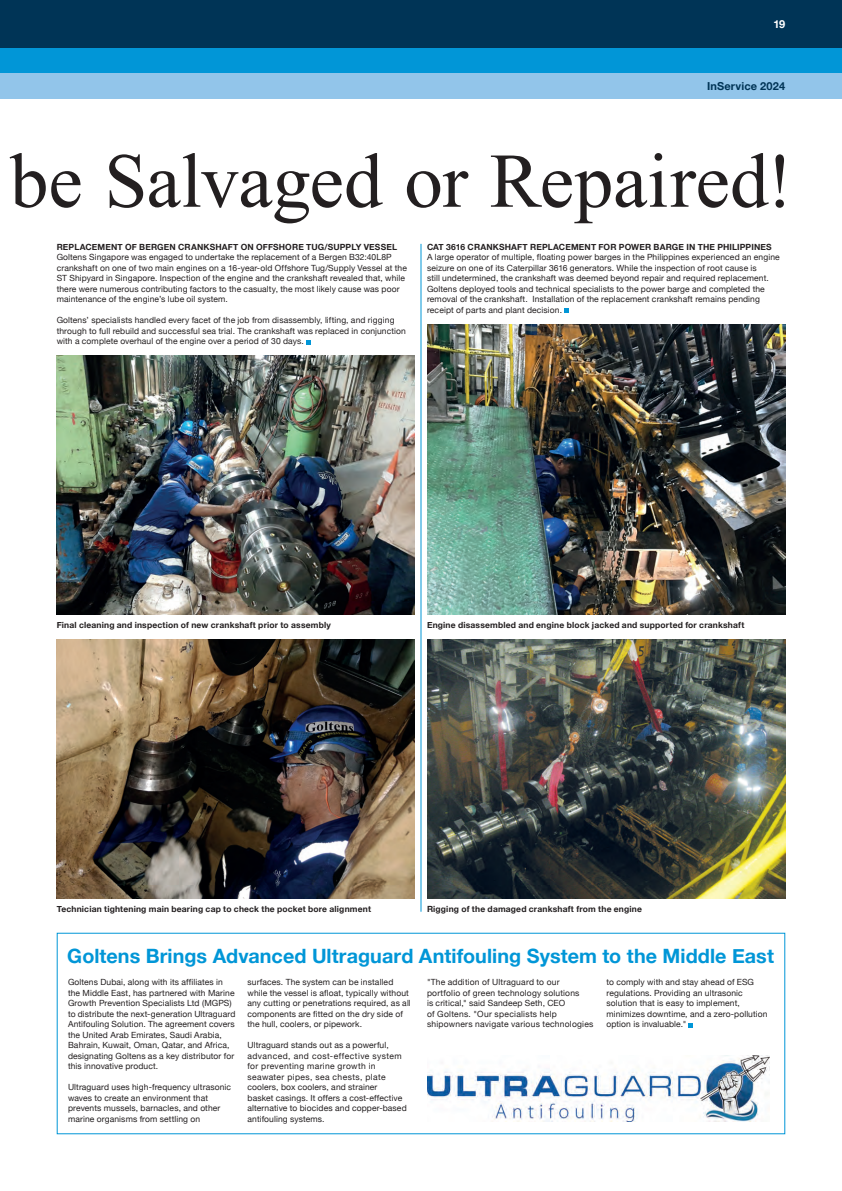
<style>
.page{position:relative;width:842px;height:1191px;background:#fff}
.page>*{position:absolute;margin:0;border:0;box-sizing:border-box;transform-origin:0 0}
.t1{font:77.3px "Times New Roman";letter-spacing:-.005em;color:#231f20}
.t2{font:700 19.7px "Helvetica Neue";letter-spacing:.005em;color:#0196d7}
.t3{font:700 11px "Helvetica Neue";letter-spacing:.015em;color:#003456}
.t4{font:700 11px "Helvetica Neue";color:#fff}
.t5{font:8.5px/10.5px "Helvetica Neue";letter-spacing:.015em;color:#231f20}
.t6{font:700 8.5px "Helvetica Neue";letter-spacing:.02em;color:#231f20}
</style>
<div class="page">
<div style="left:0;top:0;width:842px;height:48px;background:#003456"></div>
<div style="left:0;top:48px;width:842px;height:26px;background:#0196d7"></div>
<div style="left:0;top:74px;width:842px;height:25px;background:#92c5ea"></div>
<svg style="left:689px;top:1023px;width:4px;height:4px"></svg>
<img style="left:427px;top:1055px;width:342px;height:66px">
<svg style="left:306px;top:340px;width:5px;height:4px"></svg>
<img style="left:57px;top:356px;width:358px;height:258px">
<img style="left:57px;top:639px;width:358px;height:259px">
<hr style="left:421px;top:244px;width:1px;height:667px;background:#0196d7">
<svg style="left:564px;top:308px;width:5px;height:5px"></svg>
<img style="left:427px;top:324px;width:358px;height:290px">
<img style="left:427px;top:639px;width:358px;height:259px">
<p class="t4" style="left:773px;top:16px;width:13px">19</p>
<p class="t3" style="left:707px;top:78px;width:80px">InService 2024</p>
<h1 class="t1" style="left:10px;top:129px;width:784px">be Salvaged or Repaired!</h1>
<p class="t6" style="left:57px;top:240px;width:342px">REPLACEMENT OF BERGEN CRANKSHAFT ON OFFSHORE TUG/SUPPLY VESSEL</p>
<p class="t5" style="left:57px;top:253px;width:352px">Goltens Singapore was engaged to undertake the replacement of a Bergen B32:40L8P crankshaft on one of two main engines on a 16-year-old Offshore Tug/Supply Vessel at the ST Shipyard in Singapore. Inspection of the engine and the crankshaft revealed that, while there were numerous contributing factors to the casualty, the most likely cause was poor maintenance of the engine’s lube oil system.</p>
<p class="t5" style="left:57px;top:316px;width:351px">Goltens’ specialists handled every facet of the job from disassembly, lifting, and rigging through to full rebuild and successful sea trial. The crankshaft was replaced in conjunction with a complete overhaul of the engine over a period of 30 days.</p>
<p class="t6" style="left:427px;top:240px;width:346px">CAT 3616 CRANKSHAFT REPLACEMENT FOR POWER BARGE IN THE PHILIPPINES</p>
<p class="t5" style="left:427px;top:253px;width:354px">A large operator of multiple, floating power barges in the Philippines experienced an engine seizure on one of its Caterpillar 3616 generators. While the inspection of root cause is<br>still undetermined, the crankshaft was deemed beyond repair and required replacement.<br>Goltens deployed tools and technical specialists to the power barge and completed the removal of the crankshaft. Installation of the replacement crankshaft remains pending receipt of parts and plant decision.</p>
<p class="t6" style="left:57px;top:618px;width:276px">Final cleaning and inspection of new crankshaft prior to assembly</p>
<p class="t6" style="left:427px;top:618px;width:319px">Engine disassembled and engine block jacked and supported for crankshaft</p>
<p class="t6" style="left:57px;top:902px;width:316px">Technician tightening main bearing cap to check the pocket bore alignment</p>
<p class="t6" style="left:427px;top:902px;width:216px">Rigging of the damaged crankshaft from the engine</p>
<h2 class="t2" style="left:67px;top:941px;width:708px">Goltens Brings Advanced Ultraguard Antifouling System to the Middle East</h2>
<p class="t5" style="left:68px;top:977px;width:169px">Goltens Dubai, along with its affiliates in the Middle East, has partnered with Marine Growth Prevention Specialists Ltd (MGPS) to distribute the next-generation Ultraguard Antifouling Solution. The agreement covers the United Arab Emirates, Saudi Arabia, Bahrain, Kuwait, Oman, Qatar, and Africa, designating Goltens as a key distributor for this innovative product.</p>
<p class="t5" style="left:68px;top:1082px;width:165px">Ultraguard uses high-frequency ultrasonic waves to create an environment that prevents mussels, barnacles, and other marine organisms from settling on</p>
<p class="t5" style="left:427px;top:977px;width:168px">"The addition of Ultraguard to our portfolio of green technology solutions<br>is critical," said Sandeep Seth, CEO<br>of Goltens. "Our specialists help shipowners navigate various technologies</p>
<p class="t5" style="left:606px;top:977px;width:163px">to comply with and stay ahead of ESG regulations. Providing an ultrasonic solution that is easy to implement, minimizes downtime, and a zero-pollution option is invaluable."</p>
<p class="t5" style="left:247px;top:977px;width:165px">surfaces. The system can be installed while the vessel is afloat, typically without any cutting or penetrations required, as all components are fitted on the dry side of the hull, coolers, or pipework.</p>
<p class="t5" style="left:247px;top:1040px;width:161px">Ultraguard stands out as a powerful, advanced, and cost-effective system for preventing marine growth in seawater pipes, sea chests, plate coolers, box coolers, and strainer<br>basket casings. It offers a cost-effective alternative to biocides and copper-based antifouling systems.</p>
</div>
